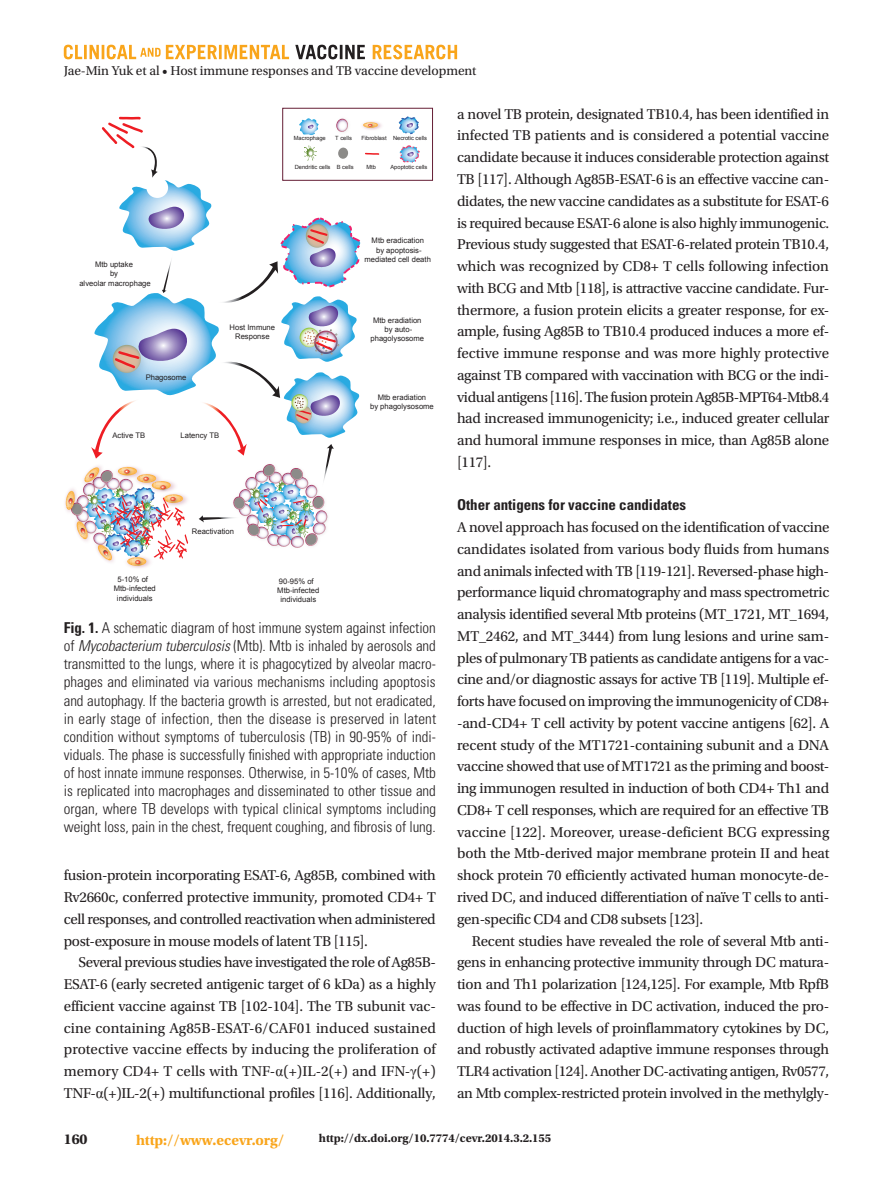
<style>
.page{position:relative;width:893px;height:1191px;background:#fff}
.page>*{position:absolute;margin:0;border:0;box-sizing:border-box;transform-origin:0 0}
.CVER_본문{font:15px/21.8px "Utopia Std";letter-spacing:-.02em;color:#231f20;text-align:justify}
.CVER_표그림캡션{font:300 condensed 15px/18px "Univers LT Std";letter-spacing:-.005em;color:#231f20;text-align:justify}
.CVER_중제목{font:700 condensed 15px "Univers LT Std";letter-spacing:-.005em;color:#231f20}
.t1{font:700 15px "Utopia Std";letter-spacing:-.005em;color:#f9a51b}
.t2{font:700 15px "Utopia Std";color:#231f20}
.t3{font:13.5px "Utopia Std";letter-spacing:-.005em;color:#231f20}
.t4{font:700 12px "Utopia Std";letter-spacing:-.005em;color:#231f20}
.t5{font:7.65px/9.1px "Arial";color:#231f20;text-align:center}
.t6{font:5.7px "Arial";color:#231f20}
.s1{font-style:inherit}
.s2{font-weight:700}
.s3{font-style:italic}
.s4{font-family:"Times New Roman"}
</style>
<div class="page">
<svg style="left:373px;top:45px;width:84px;height:14px"></svg>
<svg style="left:295px;top:45px;width:70px;height:14px"></svg>
<svg style="left:64px;top:45px;width:225px;height:14px"></svg>
<img style="left:379px;top:123px;width:3px;height:5px">
<img style="left:132px;top:567px;width:12px;height:1px">
<div style="left:282px;top:108px;width:151px;height:73px;border:1px solid #651e35"></div>
<svg style="left:398px;top:116px;width:21px;height:19px"></svg>
<svg style="left:399px;top:145px;width:21px;height:18px"></svg>
<svg style="left:66px;top:117px;width:313px;height:450px"></svg>
<p class="t3" style="left:64px;top:63px;width:414px">Jae-Min Yuk et al • Host immune responses and TB vaccine development</p>
<p class="t6" style="left:294px;top:134px;width:33px">Macrophage</p>
<p class="t6" style="left:335px;top:134px;width:18px">T cells</p>
<p class="t6" style="left:361px;top:134px;width:67px">Fibroblast Necrotic cells</p>
<p class="t6" style="left:295px;top:163px;width:60px">Dendritic cells B cells</p>
<p class="t6" style="left:367px;top:163px;width:11px">Mtb</p>
<p class="t6" style="left:390px;top:163px;width:38px">Apoptotic cells</p>
<p class="t5" style="left:79px;top:260px;width:73px">Mtb uptake<br>by<br>alveolar macrophage</p>
<p class="t5" style="left:146px;top:373px;width:42px">Phagosome</p>
<p class="t5" style="left:230px;top:323px;width:47px">Host Immune<br>Response</p>
<p class="t5" style="left:113px;top:431px;width:34px">Active TB</p>
<p class="t5" style="left:181px;top:431px;width:40px">Latency TB</p>
<p class="t5" style="left:365px;top:236px;width:68px">Mtb eradication<br>by apoptosis&shy;mediated cell death</p>
<p class="t5" style="left:371px;top:315px;width:55px">Mtb eradiation by auto&shy;phagolysosome</p>
<p class="t5" style="left:370px;top:392px;width:65px">Mtb eradiation<br>by phagolysosome</p>
<p class="t5" style="left:192px;top:527px;width:44px">Reactivation</p>
<p class="t5" style="left:114px;top:575px;width:44px">5<span class="s1">-</span>10% of<br>Mtb-infected individuals</p>
<p class="t5" style="left:277px;top:576px;width:44px">90<span class="s1">-</span>95% of<br>Mtb-infected individuals</p>
<p class="CVER_표그림캡션" style="left:64px;top:619px;width:374px"><span class="s2">Fig. 1.</span> A schematic diagram of host immune system against infection of <span class="s3">Mycobacterium tuberculosis</span> (Mtb). Mtb is inhaled by aerosols and transmitted to the lungs, where it is phagocytized by alveolar macro&shy;phages and eliminated via various mechanisms including apoptosis and autophagy. If the bacteria growth is arrested, but not eradicated, in early stage of infection, then the disease is preserved in latent condition without symptoms of tuberculosis (TB) in 90-95% of indi&shy;viduals. The phase is successfully finished with appropriate induction of host innate immune responses. Otherwise, in 5-10% of cases, Mtb is replicated into macrophages and disseminated to other tissue and organ, where TB develops with typical clinical symptoms including weight loss, pain in the chest, frequent coughing, and fibrosis of lung.</p>
<p class="CVER_본문" style="left:64px;top:864px;width:374px">fusion-protein incorporating ESAT-6, Ag85B, combined with Rv2660c, conferred protective immunity, promoted CD4+ T cell responses, and controlled reactivation when administered post-exposure in mouse models of latent TB [115].</p>
<p class="CVER_본문" style="left:64px;top:951px;width:374px;text-indent:15px">Several previous studies have investigated the role of Ag85B-ESAT-6 (early secreted antigenic target of 6 kDa) as a highly efficient vaccine against TB [102-104]. The TB subunit vac&shy;cine containing Ag85B-ESAT-6/CAF01 induced sustained protective vaccine effects by inducing the proliferation of memory CD4+ T cells with TNF-<span class="s4">α</span>(+)IL-2(+) and IFN-<span class="s4">γ</span>(+)<br>TNF-<span class="s4">α</span>(+)IL-2(+) multifunctional profiles [116]. Additionally,</p>
<p class="CVER_본문" style="left:457px;top:103px;width:374px">a novel TB protein, designated TB10.4, has been identified in infected TB patients and is considered a potential vaccine candidate because it induces considerable protection against TB [117]. Although Ag85B-ESAT-6 is an effective vaccine can&shy;didates, the new vaccine candidates as a substitute for ESAT-6 is required because ESAT-6 alone is also highly immunogenic.<br>Previous study suggested that ESAT-6-related protein TB10.4, which was recognized by CD8+ T cells following infection with BCG and Mtb [118], is attractive vaccine candidate. Fur&shy;thermore, a fusion protein elicits a greater response, for ex&shy;ample, fusing Ag85B to TB10.4 produced induces a more ef&shy;fective immune response and was more highly protective against TB compared with vaccination with BCG or the indi&shy;vidual antigens [116]. The fusion protein Ag85B-MPT64-Mtb8.4 had increased immunogenicity; i.e., induced greater cellular and humoral immune responses in mice, than Ag85B alone [117].</p>
<p class="CVER_중제목" style="left:457px;top:496px;width:230px">Other antigens for vaccine candidates</p>
<p class="CVER_본문" style="left:457px;top:516px;width:374px">A novel approach has focused on the identification of vaccine candidates isolated from various body fluids from humans and animals infected with TB [119-121]. Reversed-phase high&shy;performance liquid chromatography and mass spectrometric analysis identified several Mtb proteins (MT_1721, MT_1694, MT_2462, and MT_3444) from lung lesions and urine sam&shy;ples of pulmonary TB patients as candidate antigens for a vac&shy;cine and/or diagnostic assays for active TB [119]. Multiple ef&shy;forts have focused on improving the immunogenicity of CD8+ -and-CD4+ T cell activity by potent vaccine antigens [62]. A recent study of the MT1721-containing subunit and a DNA vaccine showed that use of MT1721 as the priming and boost&shy;ing immunogen resulted in induction of both CD4+ Th1 and CD8+ T cell responses, which are required for an effective TB vaccine [122]. Moreover, urease-deficient BCG expressing both the Mtb-derived major membrane protein II and heat shock protein 70 efficiently activated human monocyte-de&shy;rived DC, and induced differentiation of naïve T cells to anti&shy;gen-specific CD4 and CD8 subsets [123].</p>
<p class="CVER_본문" style="left:457px;top:930px;width:374px;text-indent:15px">Recent studies have revealed the role of several Mtb anti&shy;gens in enhancing protective immunity through DC matura&shy;tion and Th1 polarization [124,125]. For example, Mtb RpfB was found to be effective in DC activation, induced the pro&shy;duction of high levels of proinflammatory cytokines by DC, and robustly activated adaptive immune responses through TLR4 activation [124]. Another DC-activating antigen, Rv0577, an Mtb complex-restricted protein involved in the methylgly-</p>
<p class="t2" style="left:64px;top:1130px;width:25px">160</p>
<p class="t1" style="left:136px;top:1131px;width:150px">http://www.ecevr.org/</p>
<p class="t4" style="left:319px;top:1131px;width:234px">http://dx.doi.org/10.7774/cevr.2014.3.2.155</p>
</div>
